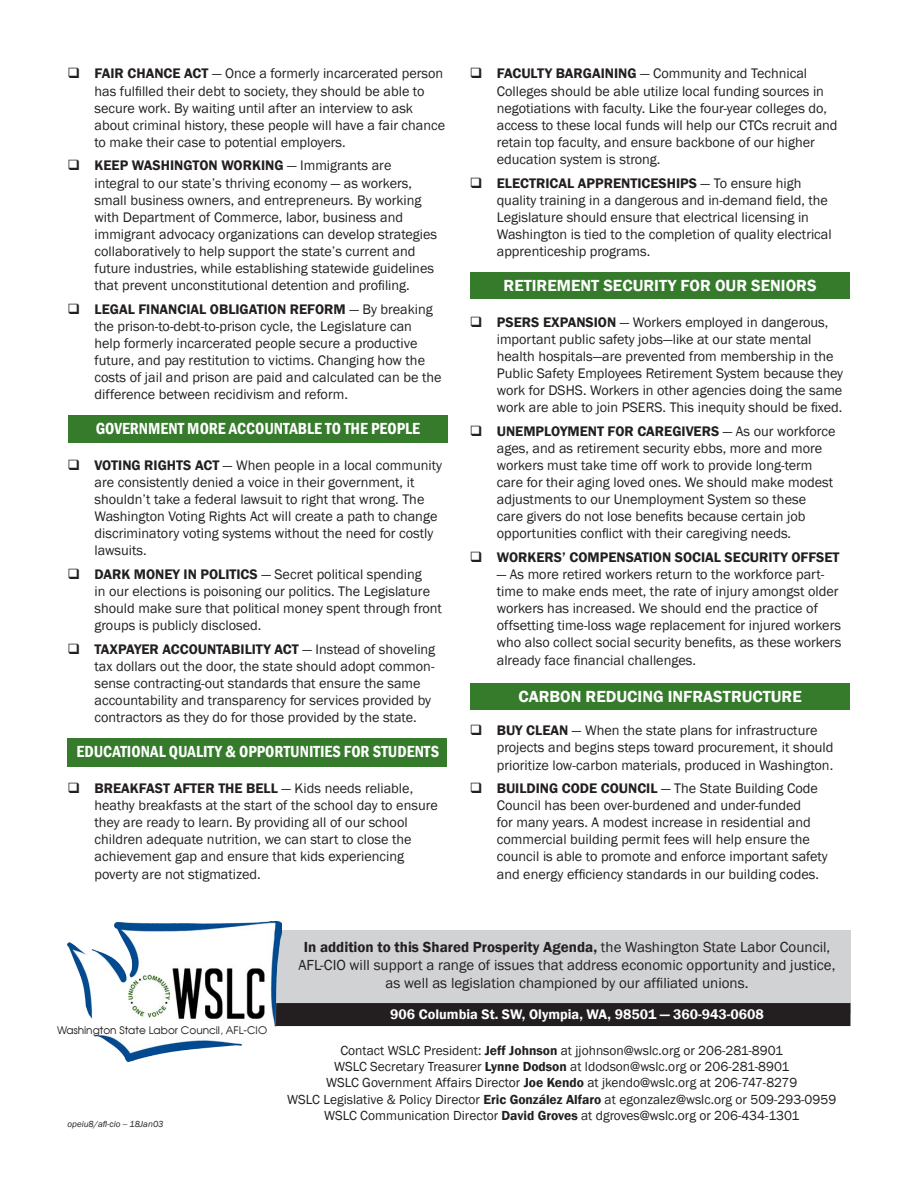
<style>
.page{position:relative;width:918px;height:1188px;background:#fff}
.page>*{position:absolute;margin:0;border:0;box-sizing:border-box;transform-origin:0 0}
.t1{font:600 condensed 16.5px "Franklin Gothic";color:#fff}
.t2{font:600 16.5px "Franklin Gothic";color:#fff}
.t3{font:15px/18px "Franklin Gothic";color:#231f20;text-align:center}
.t4{font:14.25px/17.1px "Franklin Gothic";color:#231f20}
.t5{font:600 14.25px "Franklin Gothic";color:#fff}
.t6{font:600 14.25px "Franklin Gothic";color:#231f20}
.t7{font:13.5px/16.2px "Franklin Gothic";color:#231f20;text-align:center}
.t8{font:10.5px "Avalon Plain";color:#231f20}
.t9{font:italic 9px "Franklin Gothic";color:#231f20}
.s1{font-weight:600}
</style>
<div class="page">
<div style="left:211px;top:930px;width:639px;height:84px;background:#d1d2d4"></div>
<div style="left:147px;top:1004px;width:703px;height:21px;background:#231f20"></div>
<div style="left:147px;top:1003px;width:703px;height:23px;border:2px solid #231f20"></div>
<img style="left:67px;top:921px;width:214px;height:140px">
<div style="left:68px;top:415px;width:379px;height:28px;background:#357b2b"></div>
<div style="left:68px;top:738px;width:379px;height:28px;background:#357b2b"></div>
<div style="left:471px;top:273px;width:379px;height:26px;background:#357b2b"></div>
<div style="left:471px;top:684px;width:379px;height:26px;background:#357b2b"></div>
<p class="t4" style="left:94px;top:65px;width:352px;text-indent:-27px">❑ <span class="s1">FAIR CHANCE ACT</span> — Once a formerly incarcerated person has fulfilled their debt to society, they should be able to secure work. By waiting until after an interview to ask about criminal history, these people will have a fair chance to make their case to potential employers.</p>
<p class="t4" style="left:94px;top:157px;width:344px;text-indent:-27px">❑ <span class="s1">KEEP WASHINGTON WORKING</span> — Immigrants are integral to our state’s thriving economy — as workers, small business owners, and entrepreneurs. By working with Department of Commerce, labor, business and immigrant advocacy organizations can develop strategies collaboratively to help support the state’s current and future industries, while establishing statewide guidelines that prevent unconstitutional detention and profiling.</p>
<p class="t4" style="left:94px;top:301px;width:349px;text-indent:-27px">❑ <span class="s1">LEGAL FINANCIAL OBLIGATION REFORM</span> — By breaking the prison-to-debt-to-prison cycle, the Legislature can<br>help formerly incarcerated people secure a productive future, and pay restitution to victims. Changing how the costs of jail and prison are paid and calculated can be the difference between recidivism and reform.</p>
<p class="t1" style="left:96px;top:417px;width:326px">GOVERNMENT MORE ACCOUNTABLE TO THE PEOPLE</p>
<p class="t4" style="left:94px;top:457px;width:349px;text-indent:-27px">❑ <span class="s1">VOTING RIGHTS ACT</span> — When people in a local community are consistently denied a voice in their government, it shouldn’t take a federal lawsuit to right that wrong. The Washington Voting Rights Act will create a path to change discriminatory voting systems without the need for costly lawsuits.</p>
<p class="t4" style="left:94px;top:566px;width:349px;text-indent:-27px">❑ <span class="s1">DARK MONEY IN POLITICS</span> — Secret political spending<br>in our elections is poisoning our politics. The Legislature should make sure that political money spent through front groups is publicly disclosed.</p>
<p class="t4" style="left:94px;top:641px;width:342px;text-indent:-27px">❑ <span class="s1">TAXPAYER ACCOUNTABILITY ACT</span> — Instead of shoveling tax dollars out the door, the state should adopt common&shy;sense contracting-out standards that ensure the same accountability and transparency for services provided by contractors as they do for those provided by the state.</p>
<p class="t1" style="left:77px;top:741px;width:364px">EDUCATIONAL QUALITY &amp; OPPORTUNITIES FOR STUDENTS</p>
<p class="t4" style="left:94px;top:780px;width:345px;text-indent:-27px">❑ <span class="s1">BREAKFAST AFTER THE BELL</span> — Kids needs reliable, heathy breakfasts at the start of the school day to ensure they are ready to learn. By providing all of our school children adequate nutrition, we can start to close the achievement gap and ensure that kids experiencing poverty are not stigmatized.</p>
<p class="t4" style="left:497px;top:65px;width:342px;text-indent:-27px">❑ <span class="s1">FACULTY BARGAINING</span> — Community and Technical Colleges should be able utilize local funding sources in negotiations with faculty. Like the four-year colleges do, access to these local funds will help our CTCs recruit and retain top faculty, and ensure backbone of our higher education system is strong.</p>
<p class="t4" style="left:497px;top:175px;width:336px;text-indent:-27px">❑ <span class="s1">ELECTRICAL APPRENTICESHIPS</span> — To ensure high quality training in a dangerous and in-demand field, the Legislature should ensure that electrical licensing in Washington is tied to the completion of quality electrical apprenticeship programs.</p>
<p class="t2" style="left:504px;top:276px;width:315px">RETIREMENT SECURITY FOR OUR SENIORS</p>
<p class="t4" style="left:497px;top:314px;width:348px;text-indent:-27px">❑ <span class="s1">PSERS EXPANSION</span> — Workers employed in dangerous, important public safety jobs—like at our state mental health hospitals—are prevented from membership in the Public Safety Employees Retirement System because they work for DSHS. Workers in other agencies doing the same work are able to join PSERS. This inequity should be fixed.</p>
<p class="t4" style="left:497px;top:423px;width:340px;text-indent:-27px">❑ <span class="s1">UNEMPLOYMENT FOR CAREGIVERS</span> — As our workforce ages, and as retirement security ebbs, more and more workers must take time off work to provide long-term care for their aging loved ones. We should make modest adjustments to our Unemployment System so these care givers do not lose benefits because certain job opportunities conflict with their caregiving needs.</p>
<p class="t6" style="left:470px;top:548px;width:371px">❑ WORKERS’ COMPENSATION SOCIAL SECURITY OFFSET</p>
<p class="t4" style="left:497px;top:566px;width:346px">— As more retired workers return to the workforce part&shy;time to make ends meet, the rate of injury amongst older workers has increased. We should end the practice of offsetting time-loss wage replacement for injured workers who also collect social security benefits, as these workers already face financial challenges.</p>
<p class="t2" style="left:518px;top:687px;width:285px">CARBON REDUCING INFRASTRUCTURE</p>
<p class="t4" style="left:497px;top:722px;width:338px;text-indent:-27px">❑ <span class="s1">BUY CLEAN</span> — When the state plans for infrastructure projects and begins steps toward procurement, it should prioritize low-carbon materials, produced in Washington.</p>
<p class="t4" style="left:497px;top:780px;width:333px;text-indent:-27px">❑ <span class="s1">BUILDING CODE COUNCIL</span> — The State Building Code Council has been over-burdened and under-funded<br>for many years. A modest increase in residential and commercial building permit fees will help ensure the council is able to promote and enforce important safety and energy efficiency standards in our building codes.</p>
<p class="t3" style="left:299px;top:939px;width:538px"><span class="s1">In addition to this Shared Prosperity Agenda,</span> the Washington State Labor Council,<br>AFL-CIO will support a range of issues that address economic opportunity and justice, as well as legislation championed by our affiliated unions.</p>
<p class="t8" style="left:57px;top:1024px;width:212px">Washington State Labor Council, AFL-CIO</p>
<p class="t9" style="left:68px;top:1118px;width:98px">opeiu8/afl-cio -- 18Jan03</p>
<p class="t5" style="left:390px;top:1005px;width:375px">906 Columbia St. SW, Olympia, WA, 98501 — 360-943-0608</p>
<p class="t7" style="left:340px;top:1043px;width:444px">Contact WSLC President: <span class="s1">Jeff Johnson</span> at jjohnson@wslc.org or 206-281-8901</p>
<p class="t7" style="left:326px;top:1059px;width:473px">WSLC Secretary Treasurer <span class="s1">Lynne Dodson</span> at ldodson@wslc.org or 206-281-8901<br>WSLC Government Affairs Director <span class="s1">Joe Kendo</span> at jkendo@wslc.org at 206-747-8279</p>
<p class="t7" style="left:287px;top:1091px;width:550px">WSLC Legislative &amp; Policy Director <span class="s1">Eric González Alfaro</span> at egonzalez@wslc.org or 509-293-0959</p>
<p class="t7" style="left:324px;top:1107px;width:477px">WSLC Communication Director <span class="s1">David Groves</span> at dgroves@wslc.org or 206-434-1301</p>
</div>
